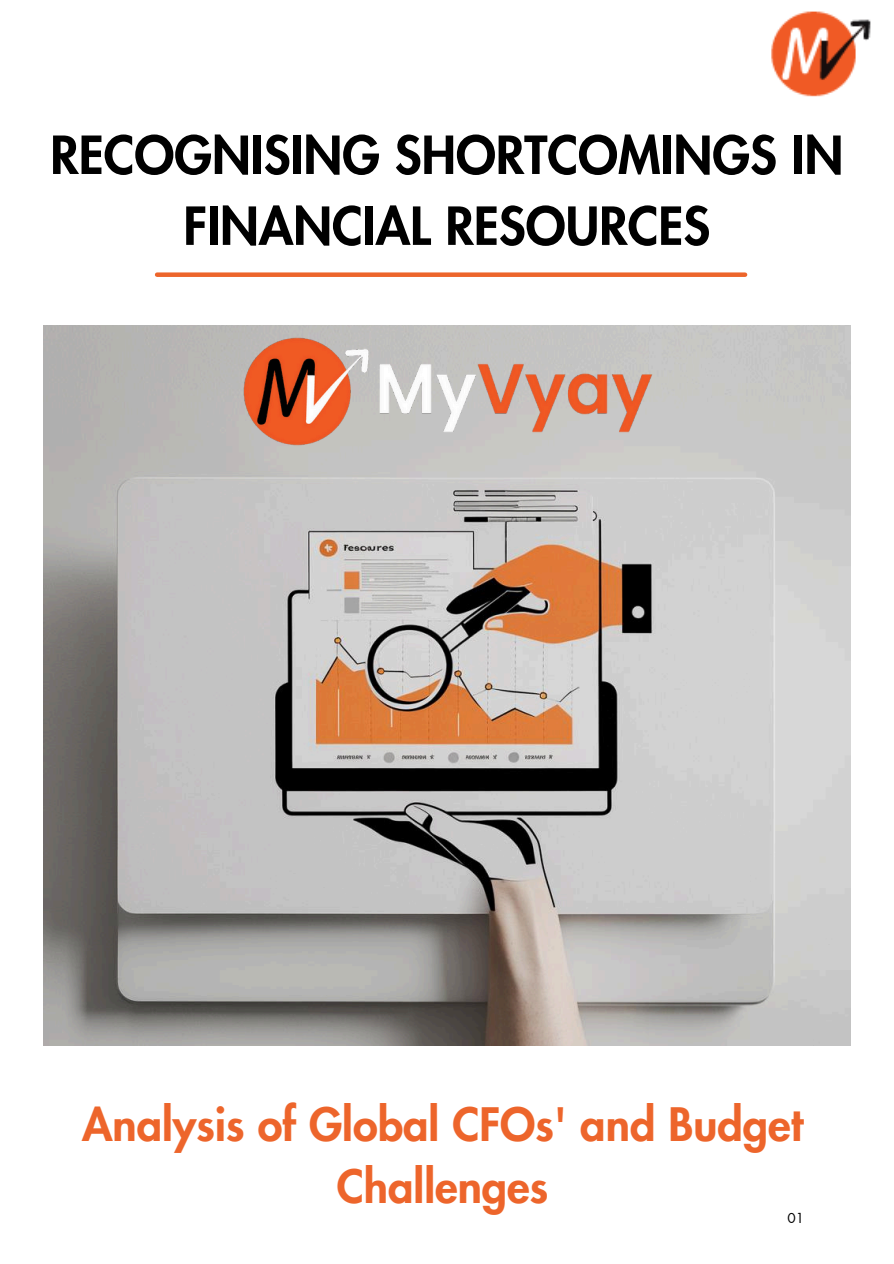
<style>
.page{position:relative;width:894px;height:1264px;background:#fff}
.page>*{position:absolute;margin:0;border:0;box-sizing:border-box;transform-origin:0 0}
.t1{font:800 51px/70.8px "Futura LT Pro";color:#000;text-align:center}
.t2{font:800 45px/61.8px "Futura LT Pro";color:#ed652b;text-align:center}
.t3{font:13.5px "Futura LT Pro";color:#000}
</style>
<div class="page">
<img style="left:43px;top:326px;width:807px;height:719px">
<div style="left:157px;top:272px;width:587px;height:5px;background:#ed652b"></div>
<img style="left:231px;top:326px;width:422px;height:134px">
<img style="left:771px;top:11px;width:98px;height:86px">
<p class="t1" style="left:50px;top:122px;width:794px">RECOGNISING SHORTCOMINGS IN<br>FINANCIAL RESOURCES</p>
<p class="t2" style="left:82px;top:1095px;width:722px">Analysis of Global CFOs' and Budget<br>Challenges</p>
<p class="t3" style="left:787px;top:1211px;width:18px">01</p>
</div>
